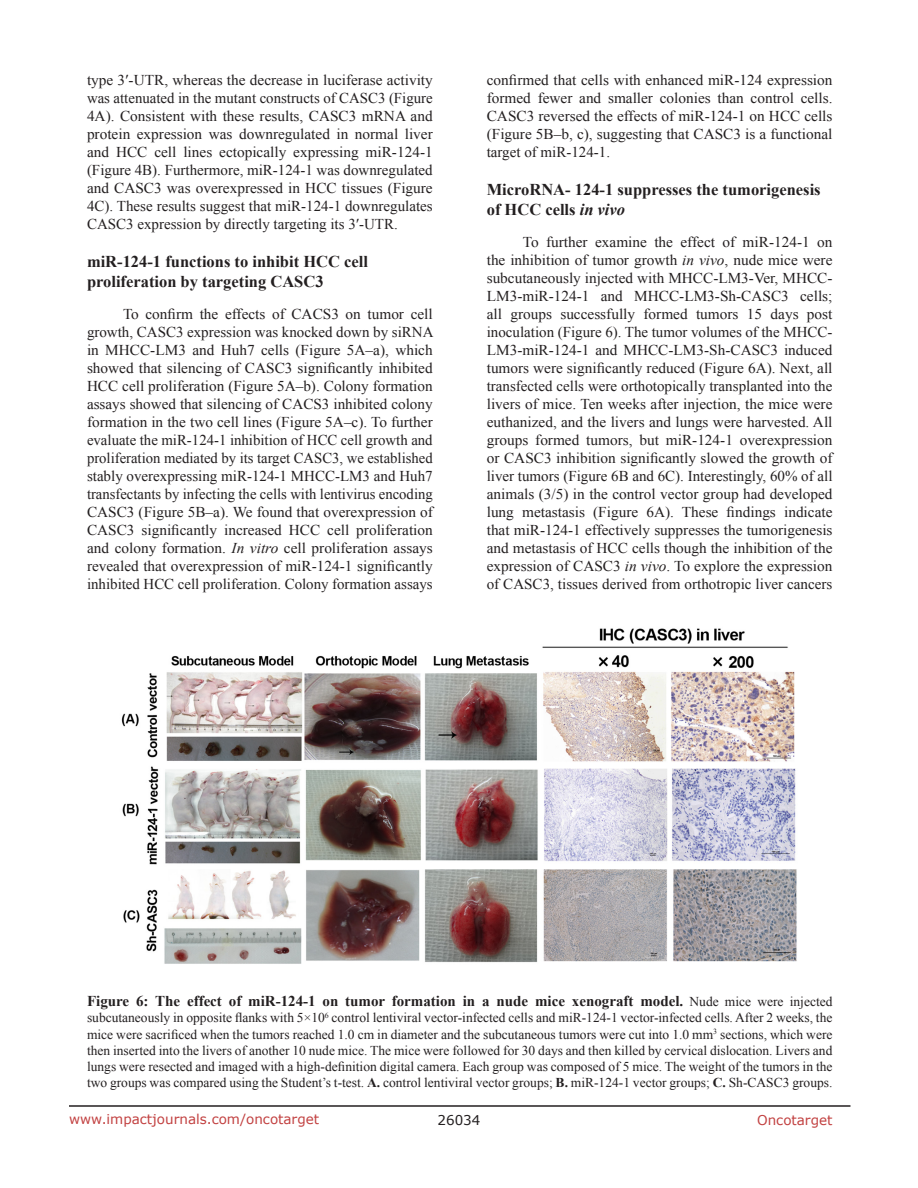
<style>
.page{position:relative;width:918px;height:1188px;background:#fff}
.page>*{position:absolute;margin:0;border:0;box-sizing:border-box;transform-origin:0 0}
.SubHeading{font:700 16.5px/19.8px "Times New Roman";color:#231f20}
.BodyText{font:15px/18px "Times New Roman";color:#231f20;text-align:justify}
.figuretext{font:700 15px "Times New Roman";color:#231f20}
.figuretext-2{font:13.5px/16.2px "Times New Roman";color:#231f20;text-align:justify}
.t1{font:13.5px "Verdana";color:#c24141}
.t2{font:13.5px "Verdana";color:#231f20}
.s1{font-style:italic}
.s2{font-weight:400;font-size:13.5px}
.s3{font-weight:700}
</style>
<div class="page">
<hr style="left:69px;top:1105px;width:781px;height:2px;background:#231f20">
<img style="left:121px;top:628px;width:676px;height:336px">
<p class="BodyText" style="left:87px;top:71px;width:347px">type 3′-UTR, whereas the decrease in luciferase activity was attenuated in the mutant constructs of CASC3 (Figure 4A). Consistent with these results, CASC3 mRNA and protein expression was downregulated in normal liver and HCC cell lines ectopically expressing miR-124-1 (Figure 4B). Furthermore, miR-124-1 was downregulated and CASC3 was overexpressed in HCC tissues (Figure 4C). These results suggest that miR-124-1 downregulates CASC3 expression by directly targeting its 3′-UTR.</p>
<p class="SubHeading" style="left:87px;top:251px;width:282px">miR-124-1 functions to inhibit HCC cell proliferation by targeting CASC3</p>
<p class="BodyText" style="left:87px;top:304px;width:348px;text-indent:36px">To confirm the effects of CACS3 on tumor cell growth, CASC3 expression was knocked down by siRNA in MHCC-LM3 and Huh7 cells (Figure 5A–a), which showed that silencing of CASC3 significantly inhibited HCC cell proliferation (Figure 5A–b). Colony formation assays showed that silencing of CACS3 inhibited colony formation in the two cell lines (Figure 5A–c). To further evaluate the miR-124-1 inhibition of HCC cell growth and proliferation mediated by its target CASC3, we established stably overexpressing miR-124-1 MHCC-LM3 and Huh7 transfectants by infecting the cells with lentivirus encoding CASC3 (Figure 5B–a). We found that overexpression of CASC3 significantly increased HCC cell proliferation and colony formation. <span class="s1">In vitro</span> cell proliferation assays revealed that overexpression of miR-124-1 significantly inhibited HCC cell proliferation. Colony formation assays</p>
<p class="BodyText" style="left:487px;top:71px;width:347px">confirmed that cells with enhanced miR-124 expression formed fewer and smaller colonies than control cells.<br>CASC3 reversed the effects of miR-124-1 on HCC cells (Figure 5B–b, c), suggesting that CASC3 is a functional target of miR-124-1.</p>
<p class="SubHeading" style="left:487px;top:179px;width:335px">MicroRNA- 124-1 suppresses the tumorigenesis of HCC cells <span class="s1">in vivo</span></p>
<p class="BodyText" style="left:487px;top:232px;width:347px;text-indent:36px">To further examine the effect of miR-124-1 on the inhibition of tumor growth <span class="s1">in vivo</span>, nude mice were subcutaneously injected with MHCC-LM3-Ver, MHCC-LM3-miR-124-1 and MHCC-LM3-Sh-CASC3 cells; all groups successfully formed tumors 15 days post inoculation (Figure 6). The tumor volumes of the MHCC-LM3-miR-124-1 and MHCC-LM3-Sh-CASC3 induced tumors were significantly reduced (Figure 6A). Next, all transfected cells were orthotopically transplanted into the livers of mice. Ten weeks after injection, the mice were euthanized, and the livers and lungs were harvested. All groups formed tumors, but miR-124-1 overexpression or CASC3 inhibition significantly slowed the growth of liver tumors (Figure 6B and 6C). Interestingly, 60% of all animals (3/5) in the control vector group had developed lung metastasis (Figure 6A). These findings indicate that miR-124-1 effectively suppresses the tumorigenesis and metastasis of HCC cells though the inhibition of the expression of CASC3 <span class="s1">in vivo</span>. To explore the expression of CASC3, tissues derived from orthotropic liver cancers</p>
<p class="figuretext" style="left:87px;top:991px;width:747px">Figure 6: The effect of miR-124-1 on tumor formation in a nude mice xenograft model. <span class="s2">Nude mice were injected</span></p>
<p class="figuretext-2" style="left:87px;top:1010px;width:747px">subcutaneously in opposite flanks with 5×10<sup>6</sup> control lentiviral vector-infected cells and miR-124-1 vector-infected cells. After 2 weeks, the mice were sacrificed when the tumors reached 1.0 cm in diameter and the subcutaneous tumors were cut into 1.0 mm<sup>3</sup> sections, which were then inserted into the livers of another 10 nude mice. The mice were followed for 30 days and then killed by cervical dislocation. Livers and lungs were resected and imaged with a high-definition digital camera. Each group was composed of 5 mice. The weight of the tumors in the two groups was compared using the Student’s t-test. <span class="s3">A.</span> control lentiviral vector groups; <span class="s3">B.</span> miR-124-1 vector groups; <span class="s3">C.</span> Sh-CASC3 groups.</p>
<p class="t1" style="left:69px;top:1110px;width:252px">www.impactjournals.com/oncotarget</p>
<p class="t2" style="left:438px;top:1111px;width:44px">26034</p>
<p class="t1" style="left:757px;top:1111px;width:77px">Oncotarget</p>
</div>
